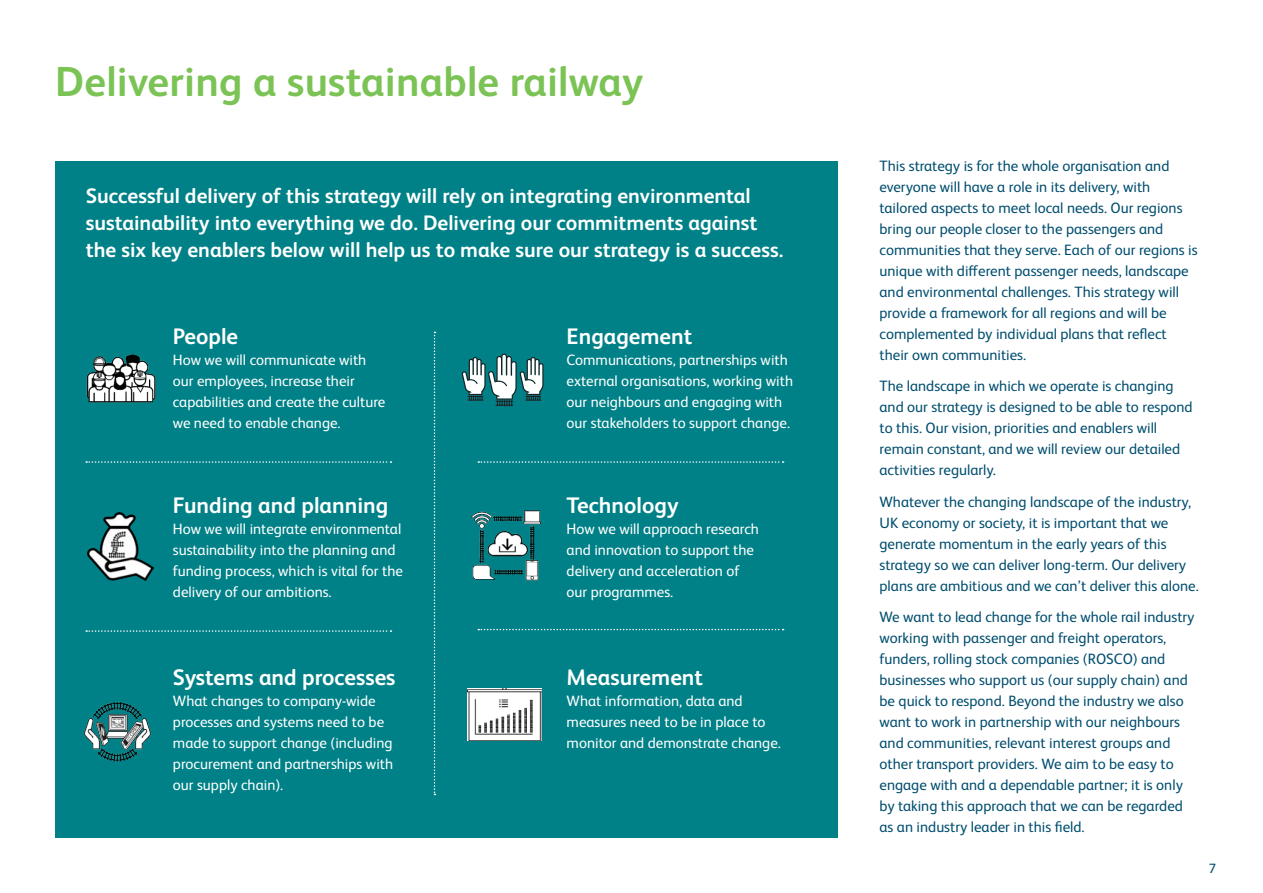
<style>
.page{position:relative;width:1263px;height:893px;background:#fff}
.page>*{position:absolute;margin:0;border:0;box-sizing:border-box;transform-origin:0 0}
.HEADLINE{font:700 42px "Network Rail Sans";letter-spacing:.005em;color:#7cc356}
.t1{font:700 22.5px "Network Rail Sans";color:#fff}
.Intro_text{font:700 21px/27px "Network Rail Sans";color:#fff}
.Body_copy{font:15px/21px "Network Rail Sans";color:#004e6f}
.t2{font:15px/21px "Network Rail Sans";color:#fff}
.t3{font:13.5px "Network Rail Sans";color:#004e6f}
</style>
<div class="page">
<div style="left:55px;top:161px;width:783px;height:677px;background:#008187"></div>
<img style="left:86px;top:354px;width:70px;height:49px">
<img style="left:471px;top:510px;width:70px;height:70px">
<img style="left:83px;top:701px;width:69px;height:61px">
<img style="left:467px;top:689px;width:75px;height:51px">
<svg style="left:434px;top:332px;width:1px;height:463px"></svg>
<svg style="left:86px;top:461px;width:305px;height:2px"></svg>
<svg style="left:478px;top:461px;width:306px;height:2px"></svg>
<svg style="left:86px;top:630px;width:305px;height:2px"></svg>
<svg style="left:478px;top:629px;width:306px;height:1px"></svg>
<img style="left:88px;top:513px;width:65px;height:67px">
<svg style="left:461px;top:354px;width:82px;height:52px"></svg>
<p class="HEADLINE" style="left:55px;top:53px;width:589px">Delivering a sustainable railway</p>
<p class="Intro_text" style="left:86px;top:181px;width:699px">Successful delivery of this strategy will rely on integrating environmental sustainability into everything we do. Delivering our commitments against the six key enablers below will help us to make sure our strategy is a success.</p>
<p class="t1" style="left:173px;top:321px;width:67px">People</p>
<p class="t2" style="left:173px;top:348px;width:214px">How we will communicate with our employees, increase their capabilities and create the culture we need to enable change.</p>
<p class="t1" style="left:173px;top:490px;width:217px">Funding and planning</p>
<p class="t2" style="left:173px;top:517px;width:232px">How we will integrate environmental sustainability into the planning and funding process, which is vital for the delivery of our ambitions.</p>
<p class="t1" style="left:173px;top:662px;width:224px">Systems and processes</p>
<p class="t2" style="left:173px;top:689px;width:222px">What changes to company-wide processes and systems need to be made to support change (including procurement and partnerships with our supply chain).</p>
<p class="t1" style="left:567px;top:321px;width:127px">Engagement</p>
<p class="t2" style="left:567px;top:348px;width:228px">Communications, partnerships with external organisations, working with our neighbours and engaging with our stakeholders to support change.</p>
<p class="t1" style="left:567px;top:490px;width:114px">Technology</p>
<p class="t2" style="left:567px;top:517px;width:194px">How we will approach research and innovation to support the delivery and acceleration of our programmes.</p>
<p class="t1" style="left:567px;top:662px;width:138px">Measurement</p>
<p class="t2" style="left:567px;top:689px;width:216px">What information, data and measures need to be in place to monitor and demonstrate change.</p>
<p class="Body_copy" style="left:879px;top:154px;width:320px">This strategy is for the whole organisation and everyone will have a role in its delivery, with tailored aspects to meet local needs. Our regions bring our people closer to the passengers and communities that they serve. Each of our regions is unique with different passenger needs, landscape and environmental challenges. This strategy will provide a framework for all regions and will be complemented by individual plans that reflect their own communities.</p>
<p class="Body_copy" style="left:879px;top:375px;width:315px">The landscape in which we operate is changing and our strategy is designed to be able to respond to this. Our vision, priorities and enablers will remain constant, and we will review our detailed activities regularly.</p>
<p class="Body_copy" style="left:879px;top:490px;width:321px">Whatever the changing landscape of the industry, UK economy or society, it is important that we generate momentum in the early years of this strategy so we can deliver long-term. Our delivery plans are ambitious and we can’t deliver this alone.</p>
<p class="Body_copy" style="left:879px;top:606px;width:316px">We want to lead change for the whole rail industry working with passenger and freight operators, funders, rolling stock companies (ROSCO) and businesses who support us (our supply chain) and be quick to respond. Beyond the industry we also want to work in partnership with our neighbours and communities, relevant interest groups and other transport providers. We aim to be easy to engage with and a dependable partner; it is only by taking this approach that we can be regarded as an industry leader in this field.</p>
<p class="t3" style="left:1209px;top:859px;width:9px">7</p>
</div>
